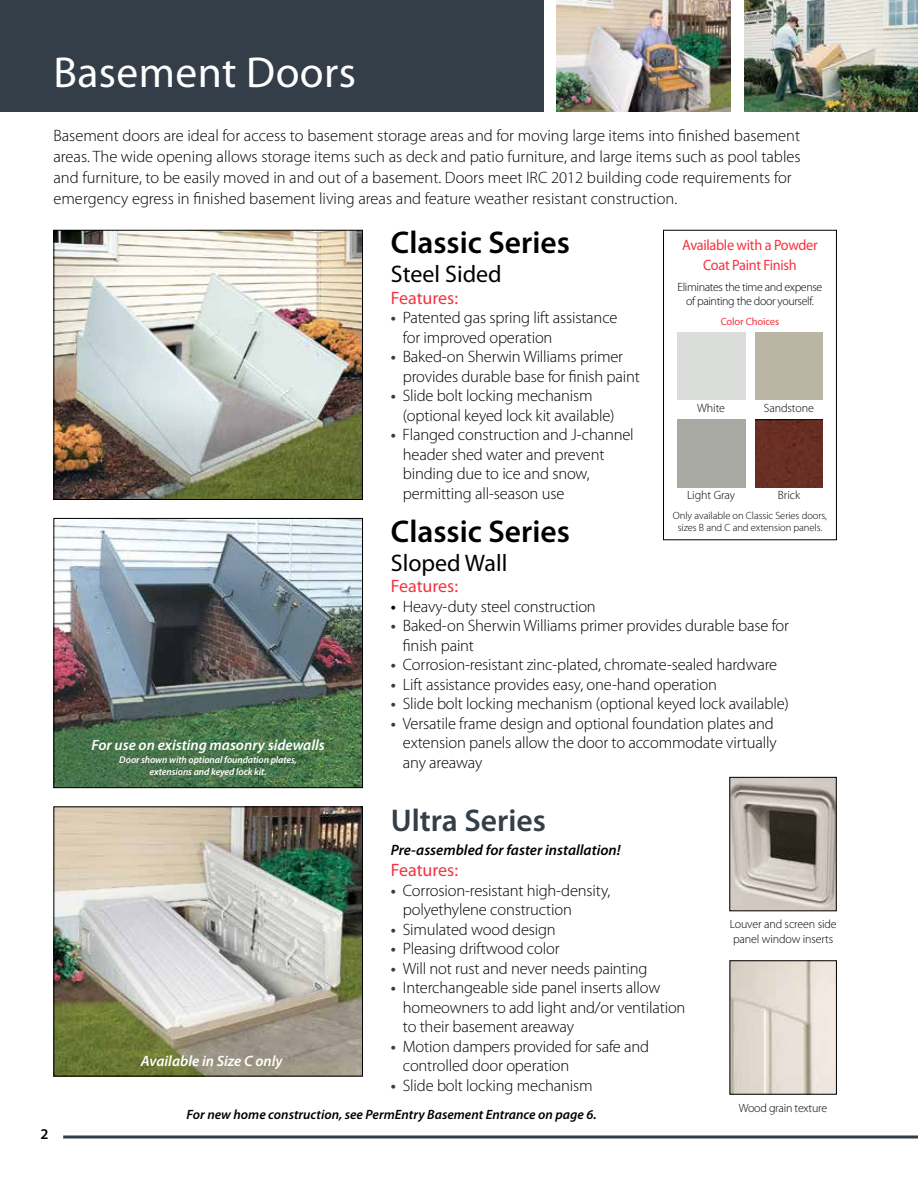
<style>
.page{position:relative;width:918px;height:1188px;background:#fff}
.page>*{position:absolute;margin:0;border:0;box-sizing:border-box;transform-origin:0 0}
.t1{font:43.5px "Myriad Pro";letter-spacing:.01em;color:#fff}
.t2{font:600 31.5px "Myriad Pro";color:#000}
.t3{font:600 31.5px "Myriad Pro";color:#343e48}
.t4{font:24px "Myriad Pro";color:#000}
.t5{font:18px "Myriad Pro";color:#f7323f}
.t6{font:300 16.5px/19.5px "Myriad Pro";letter-spacing:-.01em;color:#000}
.t7{font:italic 600 15px "Myriad Pro";color:#fff}
.t8{font:italic 600 15px "Myriad Pro";color:#000}
.t9{font:15px/19.5px "Myriad Pro";letter-spacing:-.02em;color:#f7323f;text-align:center;scale:.95 1}
.t10{font:600 15px "Myriad Pro";color:#000}
.t11{font:italic 600 13.5px "Myriad Pro";color:#000}
.t12{font:300 12px/14.4px "Myriad Pro";letter-spacing:-.02em;color:#000}
.t13{font:300 10.5px/12.6px "Myriad Pro";letter-spacing:-.005em;color:#000;text-align:center}
.t14{font:10.5px "Myriad Pro";letter-spacing:-.01em;color:#f7323f}
.t15{font:italic 600 9.75px/12px "Myriad Pro";letter-spacing:-.01em;color:#fff;text-align:center}
.s1{font-weight:600;color:#343e48}
.s2{font-weight:600}
</style>
<div class="page">
<hr style="left:63px;top:1136px;width:855px;height:2px;background:#343e48">
<img style="left:744px;top:0;width:174px;height:111px">
<div style="left:0;top:0;width:544px;height:111px;background:#343e48"></div>
<img style="left:55px;top:232px;width:306px;height:266px">
<div style="left:53px;top:230px;width:310px;height:270px;border:1px solid #000"></div>
<img style="left:55px;top:520px;width:306px;height:266px">
<div style="left:53px;top:518px;width:310px;height:270px;border:1px solid #000"></div>
<img style="left:731px;top:779px;width:104px;height:130px">
<div style="left:729px;top:777px;width:108px;height:134px;border:1px solid #000"></div>
<img style="left:732px;top:962px;width:103px;height:131px">
<div style="left:730px;top:960px;width:107px;height:135px;border:1px solid #000"></div>
<img style="left:55px;top:808px;width:306px;height:266px">
<div style="left:53px;top:806px;width:310px;height:270px;border:1px solid #000"></div>
<div style="left:663px;top:230px;width:174px;height:310px;border:1px solid #000"></div>
<div style="left:755px;top:420px;width:68px;height:67px;background:#692f24"></div>
<img style="left:557px;top:0;width:174px;height:111px">
<h1 class="t1" style="left:53px;top:48px;width:304px">Basement Doors</h1>
<p class="t6" style="left:53px;top:125px;width:749px;line-height:21px">Basement doors are ideal for access to basement storage areas and for moving large items into finished basement areas. The wide opening allows storage items such as deck and patio furniture, and large items such as pool tables and furniture, to be easily moved in and out of a basement. Doors meet IRC 2012 building code requirements for emergency egress in finished basement living areas and feature weather resistant construction.</p>
<p class="t7" style="left:92px;top:737px;width:235px">For use on existing masonry sidewalls</p>
<p class="t15" style="left:119px;top:754px;width:179px">Door shown with optional foundation plates, extensions and keyed lock kit.</p>
<p class="t7" style="left:141px;top:1053px;width:143px">Available in Size C only</p>
<h2 class="t2" style="left:391px;top:225px;width:181px">Classic Series</h2>
<h3 class="t4" style="left:391px;top:261px;width:112px">Steel Sided</h3>
<p class="t5" style="left:391px;top:288px;width:69px">Features:</p>
<p class="t6" style="left:403px;top:308px;width:216px;text-indent:-12px"><span class="s1">•</span> Patented gas spring lift assistance for improved operation</p>
<p class="t6" style="left:403px;top:347px;width:239px;text-indent:-12px"><span class="s1">•</span> Baked-on Sherwin Williams primer provides durable base for finish paint</p>
<p class="t6" style="left:403px;top:386px;width:213px;text-indent:-12px"><span class="s1">•</span> Slide bolt locking mechanism (optional keyed lock kit available)</p>
<p class="t6" style="left:403px;top:425px;width:232px;text-indent:-12px"><span class="s1">•</span> Flanged construction and J-channel header shed water and prevent binding due to ice and snow, permitting all-season use</p>
<h2 class="t2" style="left:391px;top:514px;width:181px">Classic Series</h2>
<h3 class="t4" style="left:391px;top:549px;width:118px">Sloped Wall</h3>
<p class="t5" style="left:391px;top:576px;width:69px">Features:</p>
<p class="t6" style="left:391px;top:597px;width:206px"><span class="s2">•</span> Heavy-duty steel construction</p>
<p class="t6" style="left:403px;top:616px;width:388px;text-indent:-12px"><span class="s1">•</span> Baked-on Sherwin Williams primer provides durable base for finish paint</p>
<p class="t6" style="left:391px;top:655px;width:388px"><span class="s1">•</span> Corrosion-resistant zinc-plated, chromate-sealed hardware</p>
<p class="t6" style="left:391px;top:675px;width:328px"><span class="s1">•</span> Lift assistance provides easy, one-hand operation</p>
<p class="t6" style="left:391px;top:694px;width:400px"><span class="s1">•</span> Slide bolt locking mechanism (optional keyed lock available)</p>
<p class="t6" style="left:403px;top:714px;width:375px;text-indent:-12px"><span class="s1">•</span> Versatile frame design and optional foundation plates and extension panels allow the door to accommodate virtually any areaway</p>
<h2 class="t3" style="left:391px;top:803px;width:157px">Ultra Series</h2>
<p class="t8" style="left:391px;top:841px;width:231px">Pre-assembled for faster installation!</p>
<p class="t5" style="left:391px;top:860px;width:69px">Features:</p>
<p class="t6" style="left:403px;top:881px;width:209px;text-indent:-12px"><span class="s1">•</span> Corrosion-resistant high-density, polyethylene construction</p>
<p class="t6" style="left:391px;top:920px;width:166px"><span class="s1">•</span> Simulated wood design</p>
<p class="t6" style="left:391px;top:939px;width:170px"><span class="s1">•</span> Pleasing driftwood color</p>
<p class="t6" style="left:391px;top:959px;width:258px"><span class="s1">•</span> Will not rust and never needs painting</p>
<p class="t6" style="left:403px;top:978px;width:284px;text-indent:-12px"><span class="s1">•</span> Interchangeable side panel inserts allow homeowners to add light and/or ventilation to their basement areaway</p>
<p class="t6" style="left:403px;top:1037px;width:248px;text-indent:-12px"><span class="s1">•</span> Motion dampers provided for safe and controlled door operation</p>
<p class="t6" style="left:391px;top:1076px;width:203px"><span class="s1">•</span> Slide bolt locking mechanism</p>
<p class="t9" style="left:682px;top:236px;width:144px">Available with a Powder<br>Coat Paint Finish</p>
<p class="t12" style="left:678px;top:280px;width:146px;text-align:center">Eliminates the time and expense of painting the door yourself.</p>
<p class="t14" style="left:721px;top:315px;width:60px">Color Choices</p>
<p class="t12" style="left:697px;top:401px;width:29px">White</p>
<p class="t12" style="left:764px;top:401px;width:52px">Sandstone</p>
<p class="t12" style="left:687px;top:488px;width:50px">Light Gray</p>
<p class="t12" style="left:778px;top:488px;width:24px">Brick</p>
<p class="t13" style="left:673px;top:509px;width:156px">Only available on Classic Series doors, sizes B and C and extension panels.</p>
<p class="t12" style="left:730px;top:917px;width:109px">Louver and screen side panel window inserts</p>
<p class="t10" style="left:40px;top:1125px;width:10px">2</p>
<p class="t11" style="left:187px;top:1107px;width:411px">For new home construction, see PermEntry Basement Entrance on page 6.</p>
<p class="t12" style="left:739px;top:1101px;width:90px">Wood grain texture</p>
</div>
